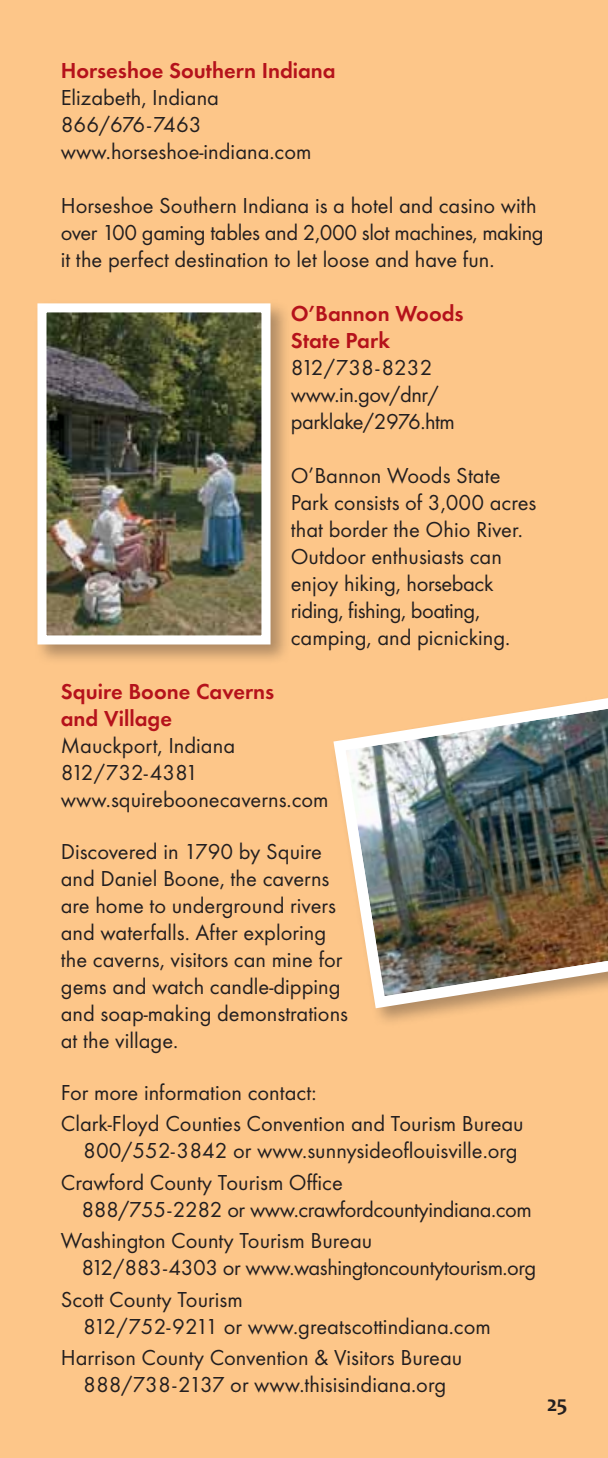
<style>
.page{position:relative;width:608px;height:1458px;background:#fdc689}
.page>*{position:absolute;margin:0;border:0;box-sizing:border-box;transform-origin:0 0}
.t1{font:22.5px/27px "Futura T";color:#231f20}
.t2{font:22.5px/27px "Futura T";letter-spacing:-.02em;color:#231f20}
.t3{font:600 22.5px/27px "Futura T";color:#b5121b}
.t4{font:700 22.5px "Candara";color:#231f20}
</style>
<div class="page">
<div style="left:33px;top:300px;width:258px;height:366px;background:#231f20;opacity:.35"></div>
<img style="left:33px;top:300px;width:242px;height:349px">
<div style="left:331px;top:690px;width:277px;height:338px;background:#231f20;opacity:.35"></div>
<img style="left:331px;top:690px;width:277px;height:324px">
<p class="t3" style="left:61px;top:57px;width:276px">Horseshoe Southern Indiana</p>
<p class="t1" style="left:61px;top:84px;width:252px">Elizabeth, Indiana<br>866/676-7463 www.horseshoe-indiana.com</p>
<p class="t1" style="left:61px;top:192px;width:484px">Horseshoe Southern Indiana is a hotel and casino with over 100 gaming tables and 2,000 slot machines, making it the perfect destination to let loose and have fun.</p>
<p class="t3" style="left:291px;top:300px;width:174px">O’Bannon Woods<br>State Park</p>
<p class="t2" style="left:291px;top:354px;width:165px">812/738-8232 www.in.gov/dnr/ parklake/2976.htm</p>
<p class="t1" style="left:291px;top:462px;width:247px">O’Bannon Woods State<br>Park consists of 3,000 acres that border the Ohio River.<br>Outdoor enthusiasts can enjoy hiking, horseback riding, fishing, boating, camping, and picnicking.</p>
<p class="t3" style="left:61px;top:678px;width:215px">Squire Boone Caverns and Village</p>
<p class="t1" style="left:61px;top:732px;width:269px">Mauckport, Indiana<br>812/732-4381 www.squireboonecaverns.com</p>
<p class="t1" style="left:61px;top:838px;width:289px">Discovered in 1790 by Squire and Daniel Boone, the caverns are home to underground rivers and waterfalls. After exploring the caverns, visitors can mine for gems and watch candle-dipping and soap-making demonstrations at the village.</p>
<p class="t1" style="left:61px;top:1076px;width:464px;line-height:31.5px">For more information contact:<br>Clark-Floyd Counties Convention and Tourism Bureau</p>
<p class="t1" style="left:61px;top:1135px;width:458px;line-height:31.5px;text-indent:22px">800/552-3842 or www.sunnysideoflouisville.org<br>Crawford County Tourism Office</p>
<p class="t2" style="left:61px;top:1193px;width:472px;line-height:31.5px;text-indent:21px">888/755-2282 or www.crawfordcountyindiana.com<br>Washington County Tourism Bureau</p>
<p class="t2" style="left:61px;top:1252px;width:477px;line-height:31.5px;text-indent:21px">812/883-4303 or www.washingtoncountytourism.org<br>Scott County Tourism</p>
<p class="t1" style="left:61px;top:1310px;width:431px;line-height:31.5px;text-indent:22px">812/752-9211 or www.greatscottindiana.com<br>Harrison County Convention &amp; Visitors Bureau</p>
<p class="t1" style="left:83px;top:1371px;width:364px">888/738-2137 or www.thisisindiana.org</p>
<p class="t4" style="left:546px;top:1390px;width:22px">25</p>
</div>
